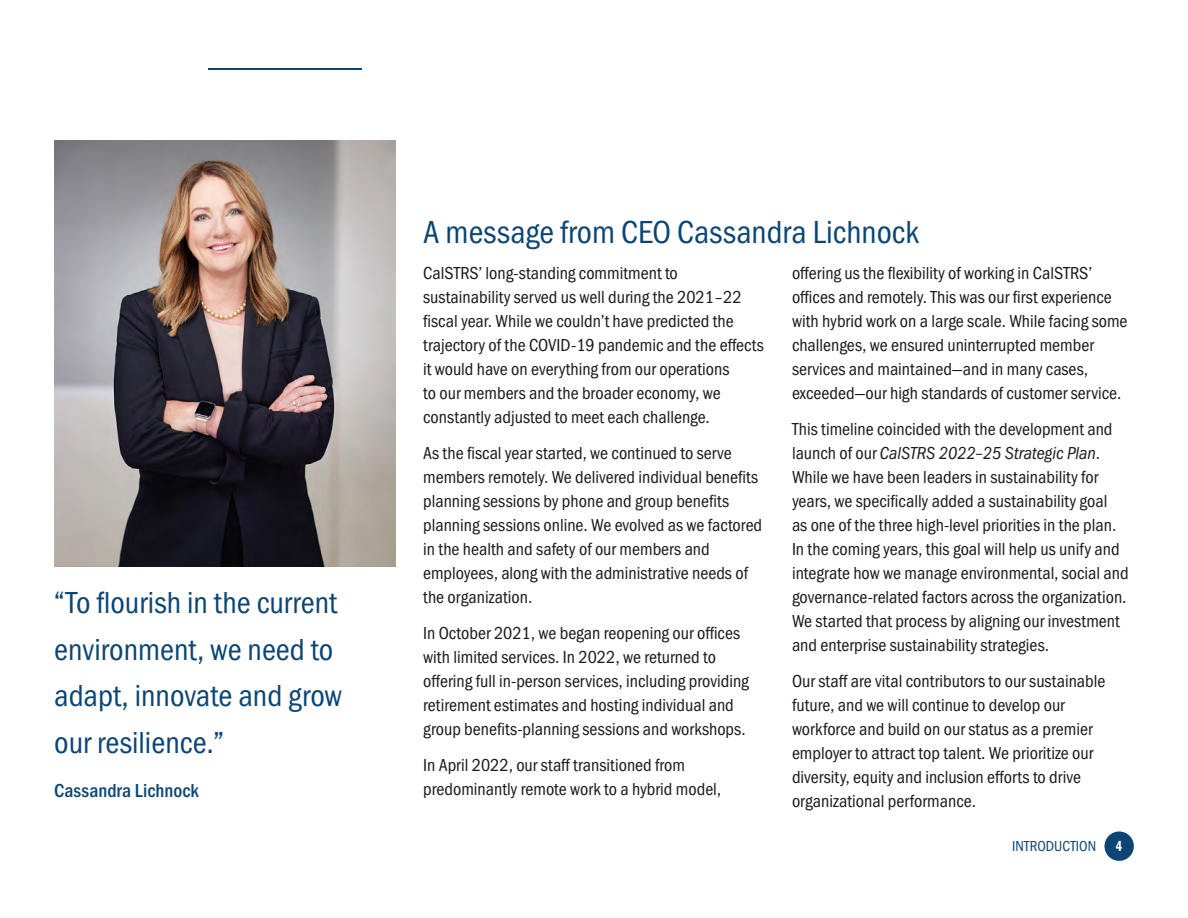
<style>
.page{position:relative;width:1188px;height:918px;background:#fff}
.page>*{position:absolute;margin:0;border:0;box-sizing:border-box;transform-origin:0 0}
.H3-header{font:33px "Franklin Gothic URW Cond";color:#0c4574}
.Paragraph-_large_int{font:31.5px/46.5px "Franklin Gothic URW Cond";color:#0c4574}
.Paragraph-_large_int-2{font:500 19.5px "Franklin Gothic URW Cond";color:#0c4574}
.Paragraph{font:18px/24px "Franklin Gothic URW Cond";color:#1a1a1a}
.t1{font:15px "Franklin Gothic URW Cond";color:#0c4574}
.t2{font:15px "Franklin Gothic URW Com Dem";color:#fff}
.s1{font-family:"Franklin Gothic URW Con Boo Ita"}
</style>
<div class="page">
<hr style="left:208px;top:69px;width:154px;height:1px;background:#0c4574">
<img style="left:54px;top:141px;width:341px;height:426px">
<div style="left:1104px;top:831px;width:30px;height:30px;background:#0c4574;border-radius:50%"></div>
<p class="Paragraph-_large_int" style="left:54px;top:577px;width:290px">“To flourish in the current environment, we need to adapt, innovate and grow our resilience.”</p>
<p class="Paragraph-_large_int-2" style="left:54px;top:777px;width:146px">Cassandra Lichnock</p>
<h3 class="H3-header" style="left:423px;top:209px;width:497px">A message from CEO Cassandra Lichnock</h3>
<p class="Paragraph" style="left:423px;top:260px;width:342px">CalSTRS’ long-standing commitment to sustainability served us well during the 2021–22 fiscal year. While we couldn’t have predicted the trajectory of the COVID-19 pandemic and the effects it would have on everything from our operations<br>to our members and the broader economy, we constantly adjusted to meet each challenge.</p>
<p class="Paragraph" style="left:423px;top:440px;width:341px">As the fiscal year started, we continued to serve members remotely. We delivered individual benefits planning sessions by phone and group benefits planning sessions online. We evolved as we factored in the health and safety of our members and employees, along with the administrative needs of the organization.</p>
<p class="Paragraph" style="left:423px;top:620px;width:327px">In October 2021, we began reopening our offices with limited services. In 2022, we returned to offering full in-person services, including providing retirement estimates and hosting individual and group benefits-planning sessions and workshops.</p>
<p class="Paragraph" style="left:423px;top:752px;width:299px">In April 2022, our staff transitioned from predominantly remote work to a hybrid model,</p>
<p class="Paragraph" style="left:792px;top:260px;width:337px">offering us the flexibility of working in CalSTRS’ offices and remotely. This was our first experience with hybrid work on a large scale. While facing some challenges, we ensured uninterrupted member services and maintained—and in many cases, exceeded—our high standards of customer service.</p>
<p class="Paragraph" style="left:792px;top:416px;width:338px">This timeline coincided with the development and launch of our <span class="s1">CalSTRS 2022–25 Strategic Plan</span>.<br>While we have been leaders in sustainability for years, we specifically added a sustainability goal<br>as one of the three high-level priorities in the plan.<br>In the coming years, this goal will help us unify and integrate how we manage environmental, social and governance-related factors across the organization.<br>We started that process by aligning our investment and enterprise sustainability strategies.</p>
<p class="Paragraph" style="left:792px;top:668px;width:315px">Our staff are vital contributors to our sustainable future, and we will continue to develop our workforce and build on our status as a premier employer to attract top talent. We prioritize our diversity, equity and inclusion efforts to drive organizational performance.</p>
<p class="t1" style="left:1012px;top:835px;width:86px">INTRODUCTION</p>
<p class="t2" style="left:1116px;top:836px;width:8px">4</p>
</div>
